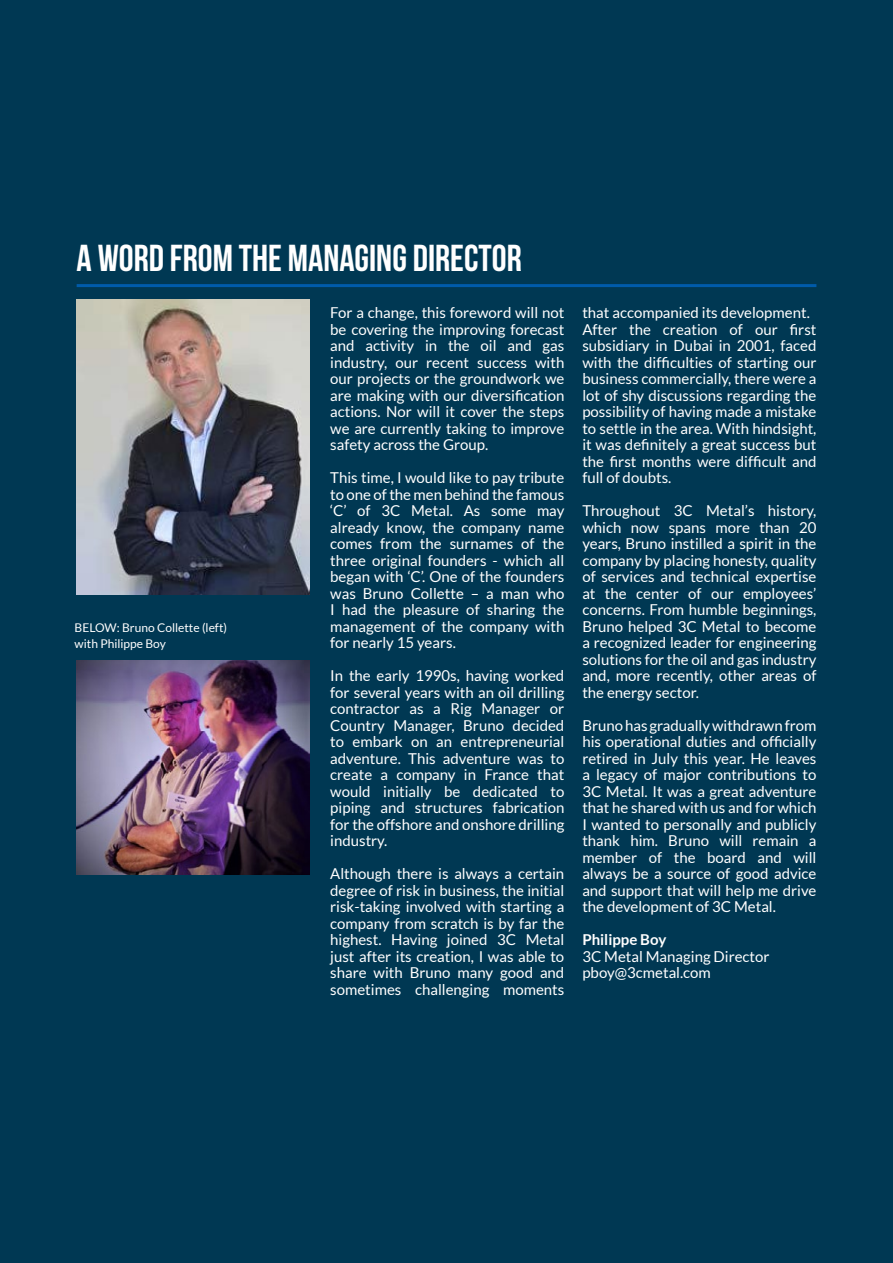
<style>
.page{position:relative;width:893px;height:1263px;background:#003853}
.page>*{position:absolute;margin:0;border:0;box-sizing:border-box;transform-origin:0 0}
.t1{font:37.5px "Bebas Neue";color:#fff}
.t2{font:15px/16.5px "Lato";color:#fff;text-align:justify}
.t3{font:700 15px "Lato";color:#fff}
.t4{font:12px/16.5px "Lato";color:#fff}
</style>
<div class="page">
<hr style="left:77px;top:284px;width:739px;height:3px;background:#005baa">
<img style="left:77px;top:300px;width:232px;height:294px">
<img style="left:77px;top:660px;width:232px;height:215px">
<h1 class="t1" style="left:77px;top:238px;width:447px">A WORD FROM THE MANAGING DIRECTOR</h1>
<p class="t4" style="left:75px;top:619px;width:154px">BELOW: Bruno Collette (left) with Philippe Boy</p>
<p class="t2" style="left:330px;top:304px;width:236px">For a change, this foreword will not be covering the improving forecast and activity in the oil and gas industry, our recent success with our projects or the groundwork we are making with our diversification actions. Nor will it cover the steps we are currently taking to improve safety across the Group.</p>
<p class="t2" style="left:330px;top:469px;width:236px">This time, I would like to pay tribute to one of the men behind the famous ‘C’ of 3C Metal. As some may already know, the company name comes from the surnames of the three original founders - which all began with ‘C’. One of the founders was Bruno Collette – a man who I had the pleasure of sharing the management of the company with for nearly 15 years.</p>
<p class="t2" style="left:330px;top:667px;width:236px">In the early 1990s, having worked for several years with an oil drilling contractor as a Rig Manager or Country Manager, Bruno decided to embark on an entrepreneurial adventure. This adventure was to create a company in France that would initially be dedicated to piping and structures fabrication for the offshore and onshore drilling industry.</p>
<p class="t2" style="left:330px;top:865px;width:236px">Although there is always a certain degree of risk in business, the initial risk-taking involved with starting a company from scratch is by far the highest. Having joined 3C Metal just after its creation, I was able to share with Bruno many good and sometimes challenging moments</p>
<p class="t2" style="left:582px;top:304px;width:236px;text-align:left">that accompanied its development.<br>After the creation of our first subsidiary in Dubai in 2001, faced with the difficulties of starting our business commercially, there were a lot of shy discussions regarding the possibility of having made a mistake to settle in the area. With hindsight, it was definitely a great success but the first months were difficult and full of doubts.</p>
<p class="t2" style="left:582px;top:502px;width:236px">Throughout 3C Metal’s history, which now spans more than 20 years, Bruno instilled a spirit in the company by placing honesty, quality of services and technical expertise at the center of our employees’ concerns. From humble beginnings, Bruno helped 3C Metal to become a recognized leader for engineering solutions for the oil and gas industry and, more recently, other areas of the energy sector.</p>
<p class="t2" style="left:582px;top:717px;width:236px">Bruno has gradually withdrawn from his operational duties and officially retired in July this year. He leaves a legacy of major contributions to 3C Metal. It was a great adventure that he shared with us and for which I wanted to personally and publicly thank him. Bruno will remain a member of the board and will always be a source of good advice and support that will help me drive the development of 3C Metal.</p>
<p class="t3" style="left:582px;top:931px;width:86px">Philippe Boy</p>
<p class="t2" style="left:582px;top:948px;width:189px">3C Metal Managing Director pboy@3cmetal.com</p>
</div>
